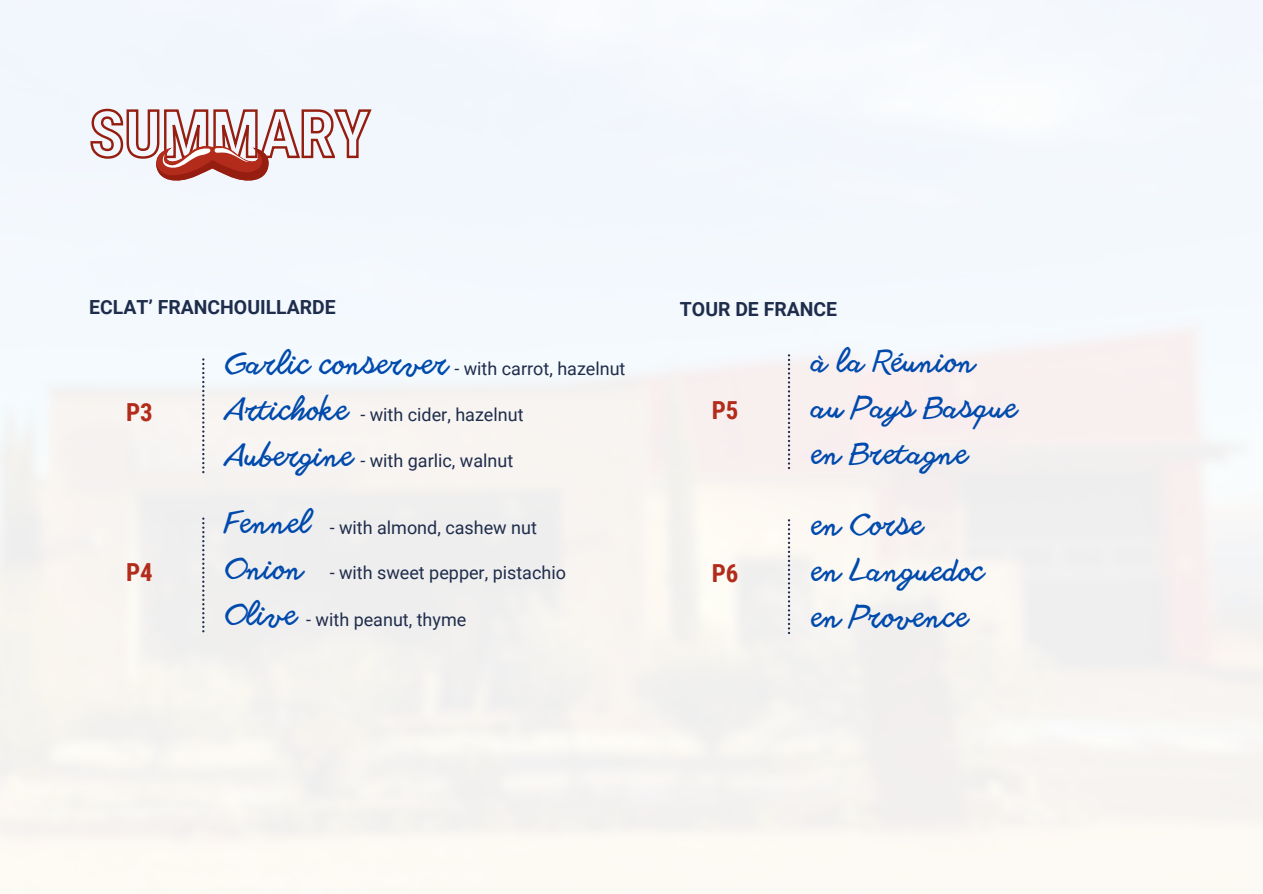
<style>
.page{position:relative;width:1263px;height:894px;background:#fff}
.page>*{position:absolute;margin:0;border:0;box-sizing:border-box;transform-origin:0 0}
.t1{font:300 29.25px/46.2px "Another Shabby";color:#004aad}
.t2{font:700 24.9px "Roboto Condensed";color:#b22b1b}
.t3{font:700 19.35px "Roboto";color:#1f2d4c}
.t4{font:18px "Roboto";color:#1f2d4c}
</style>
<div class="page">
<svg style="left:202px;top:358px;width:2px;height:115px"></svg>
<svg style="left:202px;top:517px;width:2px;height:115px"></svg>
<svg style="left:89px;top:105px;width:284px;height:76px"></svg>
<svg style="left:788px;top:519px;width:2px;height:115px"></svg>
<svg style="left:788px;top:354px;width:2px;height:115px"></svg>
<h2 class="t3" style="left:89px;top:296px;width:248px">ECLAT’ FRANCHOUILLARDE</h2>
<h4 class="t2" style="left:126px;top:398px;width:28px">P3</h4>
<h3 class="t2" style="left:126px;top:557px;width:28px">P4</h3>
<h1 class="t1" style="left:226px;top:344px;width:225px">Garlic conserver<br>Artichoke<br>Aubergine</h1>
<p class="t1" style="left:226px;top:503px;width:87px">Fennel<br>Onion<br>Olive</p>
<p class="t4" style="left:454px;top:358px;width:173px">- with carrot, hazelnut</p>
<p class="t4" style="left:360px;top:404px;width:165px">- with cider, hazelnut</p>
<h2 class="t4" style="left:360px;top:450px;width:154px">- with garlic, walnut</h2>
<p class="t4" style="left:330px;top:517px;width:209px">- with almond, cashew nut</p>
<h3 class="t4" style="left:330px;top:562px;width:238px">- with sweet pepper, pistachio</h3>
<p class="t4" style="left:306px;top:609px;width:162px">- with peanut, thyme</p>
<h3 class="t3" style="left:680px;top:298px;width:159px">TOUR DE FRANCE</h3>
<h2 class="t2" style="left:712px;top:396px;width:28px">P5</h2>
<h3 class="t2" style="left:712px;top:559px;width:28px">P6</h3>
<h4 class="t1" style="left:811px;top:341px;width:208px">à la Réunion<br>au Pays Basque en Bretagne</h4>
<p class="t1" style="left:811px;top:504px;width:175px">en Corse<br>en Languedoc en Provence</p>
</div>
